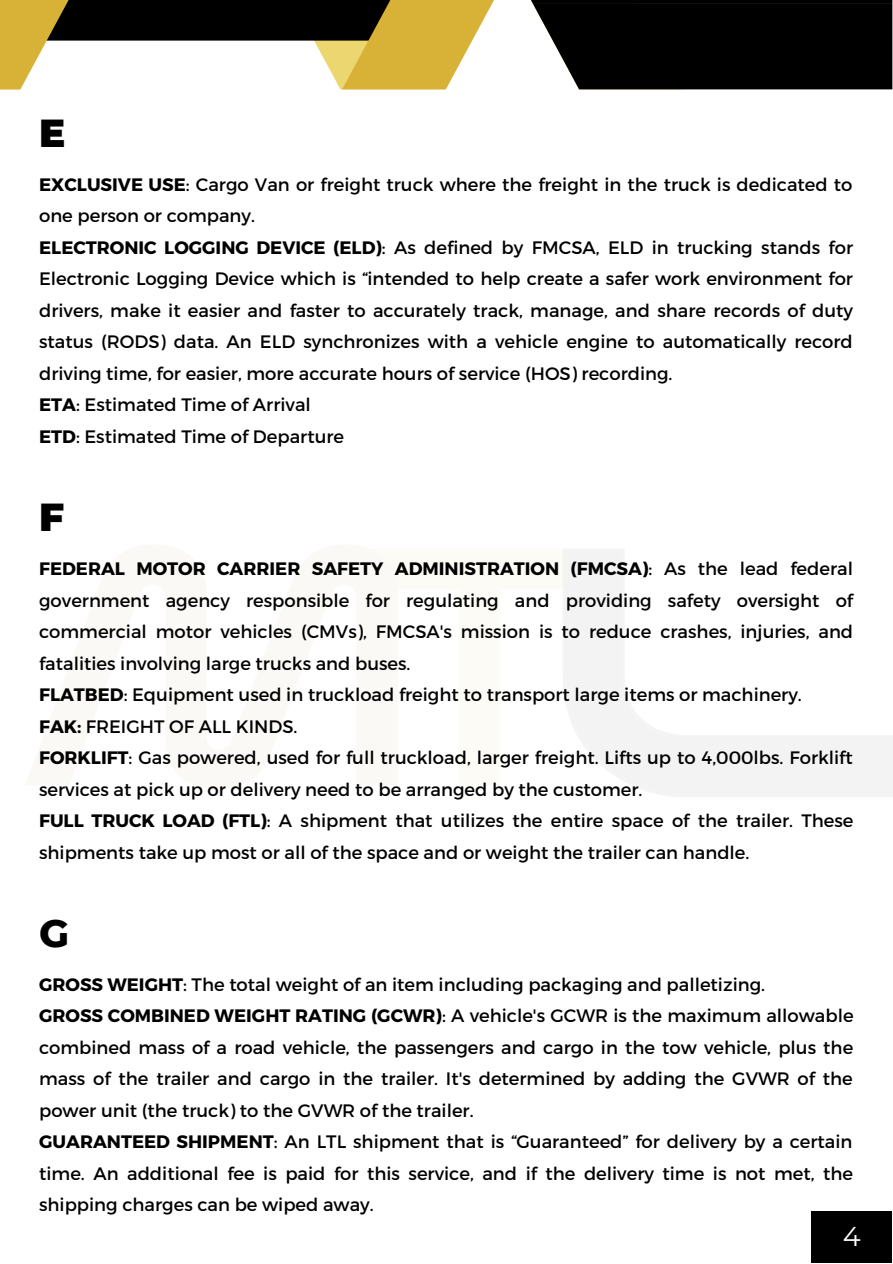
<style>
.page{position:relative;width:893px;height:1264px;background:#fff}
.page>*{position:absolute;margin:0;border:0;box-sizing:border-box;transform-origin:0 0}
.t1{font:900 39px "Montserrat";color:#000}
.t2{font:800 39px "Montserrat";color:#000}
.t3{font:27.15px "Montserrat";color:#fff}
.t4{font:18px/31.5px "Montserrat";color:#000}
.s1{font-weight:700}
</style>
<div class="page">
<svg style="left:0;top:0;width:892px;height:89px"></svg>
<div style="left:811px;top:1210px;width:81px;height:52px;background:#000"></div>
<h1 class="t1" style="left:39px;top:109px;width:28px">E</h1>
<p class="t4" style="left:39px;top:168px;width:815px"><span class="s1">EXCLUSIVE USE</span>: Cargo Van or freight truck where the freight in the truck is dedicated to one person or company.<br><span class="s1">ELECTRONIC LOGGING DEVICE (ELD)</span>: As defined by FMCSA, ELD in trucking stands for Electronic Logging Device which is “intended to help create a safer work environment for drivers, make it easier and faster to accurately track, manage, and share records of duty status (RODS) data. An ELD synchronizes with a vehicle engine to automatically record driving time, for easier, more accurate hours of service (HOS) recording.<br><span class="s1">ETA</span>: Estimated Time of Arrival<br><span class="s1">ETD</span>: Estimated Time of Departure</p>
<h1 class="t1" style="left:39px;top:493px;width:27px">F</h1>
<p class="t4" style="left:39px;top:552px;width:815px"><span class="s1">FEDERAL MOTOR CARRIER SAFETY ADMINISTRATION (FMCSA)</span>: As the lead federal government agency responsible for regulating and providing safety oversight of commercial motor vehicles (CMVs), FMCSA's mission is to reduce crashes, injuries, and fatalities involving large trucks and buses.<br><span class="s1">FLATBED</span>: Equipment used in truckload freight to transport large items or machinery.<br><span class="s1">FAK:</span> FREIGHT OF ALL KINDS.<br><span class="s1">FORKLIFT</span>: Gas powered, used for full truckload, larger freight. Lifts up to 4,000lbs. Forklift services at pick up or delivery need to be arranged by the customer.<br><span class="s1">FULL TRUCK LOAD (FTL)</span>: A shipment that utilizes the entire space of the trailer. These shipments take up most or all of the space and or weight the trailer can handle.</p>
<h1 class="t2" style="left:39px;top:908px;width:31px">G</h1>
<p class="t4" style="left:39px;top:967px;width:815px"><span class="s1">GROSS WEIGHT</span>: The total weight of an item including packaging and palletizing.<br><span class="s1">GROSS COMBINED WEIGHT RATING (GCWR)</span>: A vehicle's GCWR is the maximum allowable combined mass of a road vehicle, the passengers and cargo in the tow vehicle, plus the mass of the trailer and cargo in the trailer. It's determined by adding the GVWR of the power unit (the truck) to the GVWR of the trailer.<br><span class="s1">GUARANTEED SHIPMENT</span>: An LTL shipment that is “Guaranteed” for delivery by a certain time. An additional fee is paid for this service, and if the delivery time is not met, the shipping charges can be wiped away.</p>
<h2 class="t3" style="left:842px;top:1219px;width:19px">4</h2>
</div>
